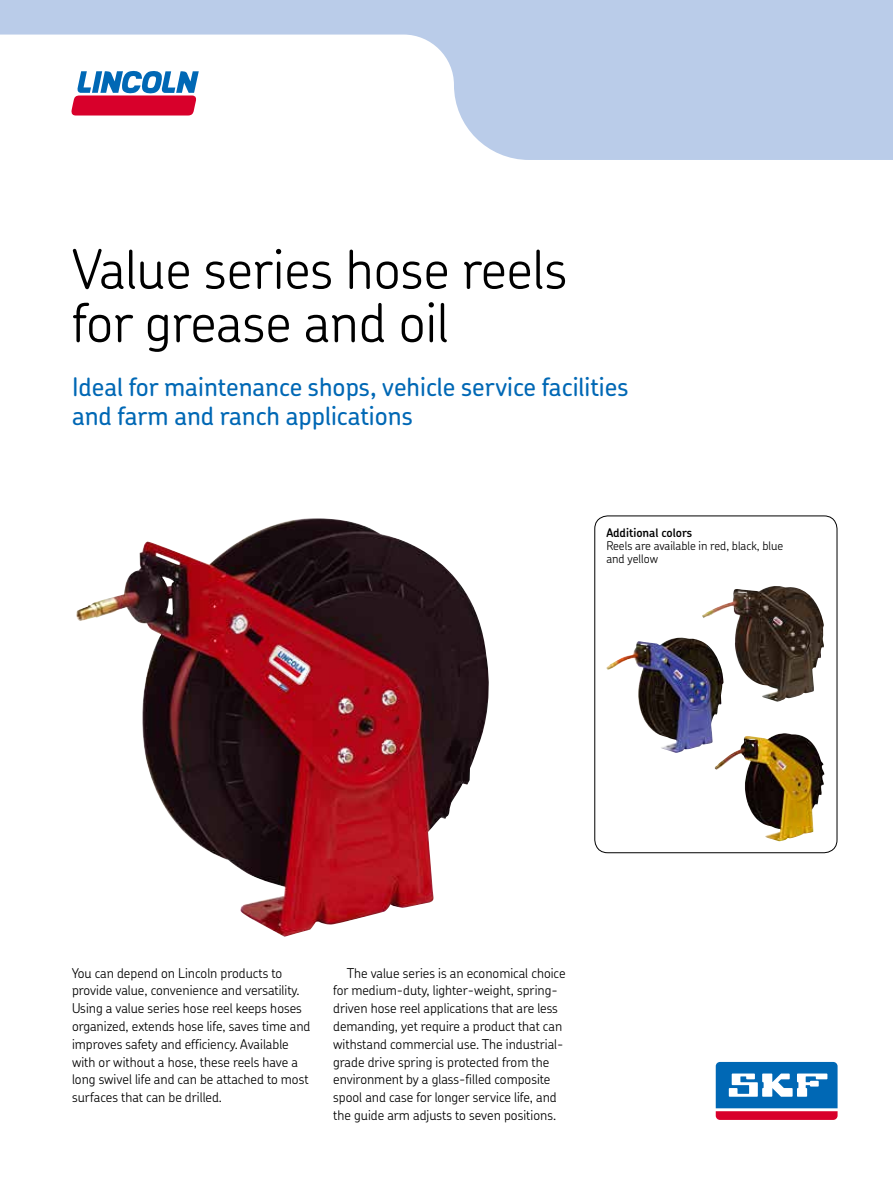
<style>
.page{position:relative;width:893px;height:1191px;background:#fff}
.page>*{position:absolute;margin:0;border:0;box-sizing:border-box;transform-origin:0 0}
.t1{font:300 54px/53.2px "SKF Chevin";color:#000}
.t2{font:500 25.5px/28.5px "SKF Chevin";color:#0068b5}
.t3{font:300 13.5px/17.9px "SKF Chevin";color:#000}
.t4{font:300 12px/13px "SKF Chevin";color:#000}
.t5{font:600 12px "SKF Chevin";color:#000}
</style>
<div class="page">
<svg style="left:0;top:0;width:892px;height:160px;fill:#bacce9"></svg>
<img style="left:76px;top:518px;width:413px;height:419px">
<div style="left:594px;top:515px;width:243px;height:338px;border:1px solid #000;border-radius:13px"></div>
<img style="left:606px;top:638px;width:116px;height:115px">
<img style="left:702px;top:586px;width:122px;height:116px">
<img style="left:714px;top:733px;width:110px;height:108px">
<div style="left:712px;top:1059px;width:128px;height:64px;background:linear-gradient(to right,#f9fbfd,#f9fbfd);border-radius:7px"></div>
<svg style="left:715px;top:1062px;width:122px;height:58px"></svg>
<svg style="left:71px;top:70px;width:128px;height:46px"></svg>
<h1 class="t1" style="left:72px;top:241px;width:497px">Value series hose reels for grease and oil</h1>
<h2 class="t2" style="left:72px;top:372px;width:558px">Ideal for maintenance shops, vehicle service facilities and farm and ranch applications</h2>
<p class="t5" style="left:606px;top:525px;width:87px">Additional colors</p>
<p class="t4" style="left:606px;top:539px;width:178px">Reels are available in red, black, blue and yellow</p>
<p class="t3" style="left:72px;top:964px;width:240px">You can depend on Lincoln products to provide value, convenience and versatility.<br>Using a value series hose reel keeps hoses organized, extends hose life, saves time and improves safety and efficiency. Available with or without a hose, these reels have a long swivel life and can be attached to most surfaces that can be drilled.</p>
<p class="t3" style="left:333px;top:964px;width:234px;text-indent:14px">The value series is an economical choice for medium-duty, lighter-weight, spring&shy;driven hose reel applications that are less demanding, yet require a product that can withstand commercial use. The industrial&shy;grade drive spring is protected from the environment by a glass-filled composite spool and case for longer service life, and the guide arm adjusts to seven positions.</p>
</div>
